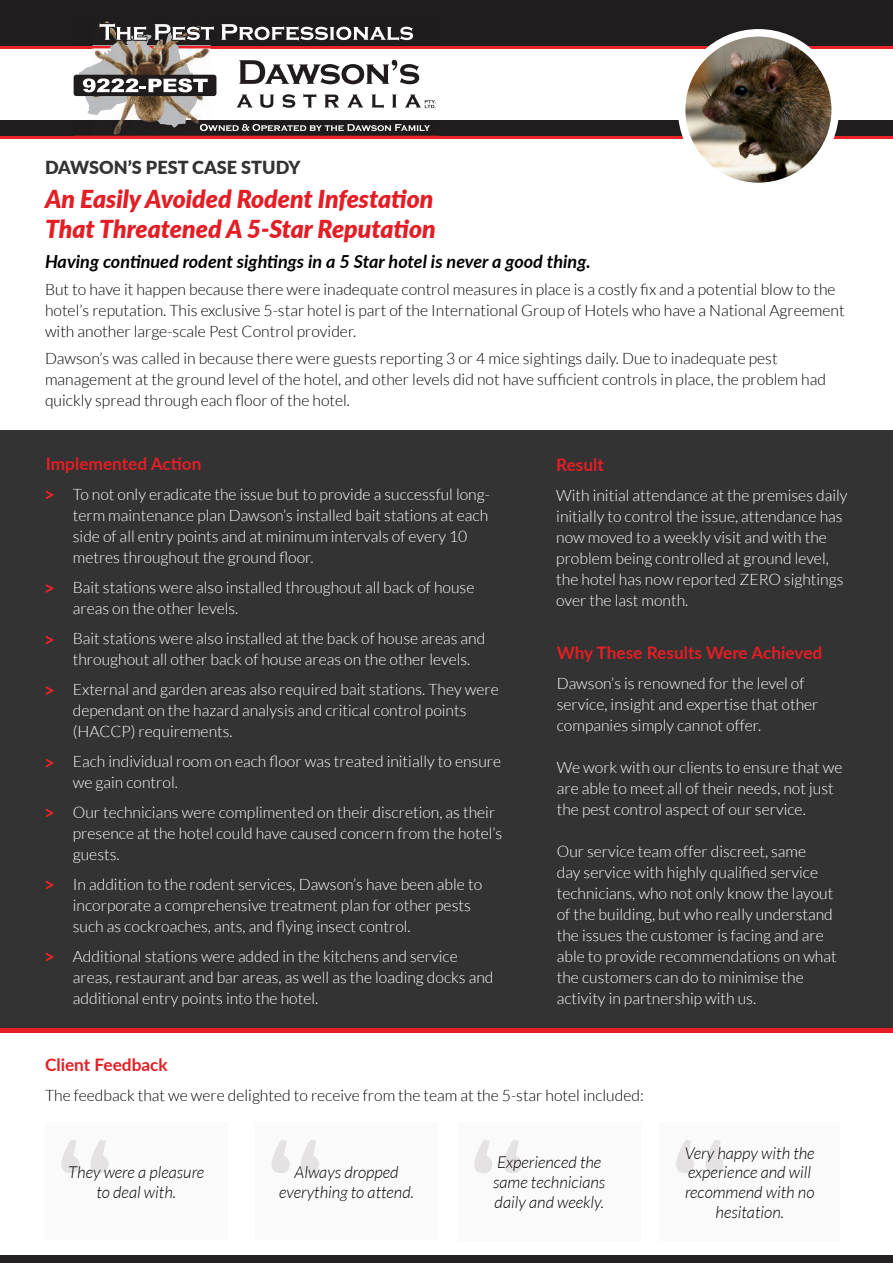
<style>
.page{position:relative;width:893px;height:1263px;background:#fff}
.page>*{position:absolute;margin:0;border:0;box-sizing:border-box;transform-origin:0 0}
.t1{font:500 120px "Clan OT";color:#e5e2e3}
.t2{font:italic 900 24.75px "Lato";color:#e31e25}
.t3{font:italic 700 18px "Lato";color:#000}
.t4{font:900 18px "Lato";color:#323332}
.t5{font:700 17.25px "Lato";color:#e31e25}
.t6{font:italic 300 16.5px/19.8px "Lato";color:#000;text-align:center}
.t7{font:300 15.75px/21px "Lato";color:#fff}
.t8{font:300 15.75px/21px "Lato";color:#000}
</style>
<div class="page">
<div style="left:0;top:430px;width:893px;height:600px;background:#323332"></div>
<div style="left:0;top:133px;width:893px;height:6px;background:#ea2328"></div>
<div style="left:0;top:0;width:893px;height:48px;background:#ea2328"></div>
<div style="left:0;top:0;width:893px;height:46px;background:#201d1e"></div>
<div style="left:0;top:120px;width:893px;height:16px;background:#201d1e"></div>
<svg style="left:74px;top:21px;width:365px;height:115px"></svg>
<div style="left:255px;top:1122px;width:183px;height:118px;background:#fafafa"></div>
<div style="left:458px;top:1123px;width:183px;height:117px;background:#fafafa"></div>
<div style="left:660px;top:1123px;width:180px;height:117px;background:#fafafa"></div>
<div style="left:45px;top:1122px;width:183px;height:118px;background:#fafafa"></div>
<img style="left:682px;top:33px;width:153px;height:153px;border-radius:77px">
<div style="left:678px;top:29px;width:161px;height:161px;border:8px solid #fff;border-radius:50%"></div>
<svg style="left:46px;top:490px;width:8px;height:9px"></svg>
<svg style="left:46px;top:584px;width:8px;height:9px"></svg>
<svg style="left:46px;top:635px;width:8px;height:9px"></svg>
<svg style="left:46px;top:686px;width:8px;height:9px"></svg>
<svg style="left:46px;top:758px;width:8px;height:9px"></svg>
<svg style="left:46px;top:808px;width:8px;height:9px"></svg>
<svg style="left:46px;top:880px;width:8px;height:9px"></svg>
<svg style="left:46px;top:952px;width:8px;height:9px"></svg>
<hr style="left:0;top:1028px;width:893px;height:4px;background:#e31e25">
<div style="left:0;top:1256px;width:893px;height:7px;background:#242122"></div>
<p class="t4" style="left:45px;top:154px;width:257px">DAWSON’S PEST CASE STUDY</p>
<p class="t2" style="left:45px;top:181px;width:390px">An Easily Avoided Rodent Infestation</p>
<p class="t2" style="left:45px;top:211px;width:392px">That Threatened A 5-Star Reputation</p>
<p class="t3" style="left:45px;top:248px;width:547px">Having continued rodent sightings in a 5 Star hotel is never a good thing.</p>
<p class="t8" style="left:45px;top:279px;width:801px">But to have it happen because there were inadequate control measures in place is a costly fix and a potential blow to the hotel’s reputation. This exclusive 5-star hotel is part of the International Group of Hotels who have a National Agreement with another large-scale Pest Control provider.</p>
<p class="t8" style="left:45px;top:348px;width:782px">Dawson’s was called in because there were guests reporting 3 or 4 mice sightings daily. Due to inadequate pest management at the ground level of the hotel, and other levels did not have sufficient controls in place, the problem had quickly spread through each floor of the hotel.</p>
<p class="t5" style="left:46px;top:451px;width:157px">Implemented Action</p>
<p class="t7" style="left:73px;top:484px;width:419px;text-indent:-27px">• To not only eradicate the issue but to provide a successful long&shy;term maintenance plan Dawson’s installed bait stations at each side of all entry points and at minimum intervals of every 10 metres throughout the ground floor.</p>
<p class="t7" style="left:73px;top:577px;width:403px;text-indent:-27px">• Bait stations were also installed throughout all back of house areas on the other levels.</p>
<p class="t7" style="left:73px;top:628px;width:414px;text-indent:-27px">• Bait stations were also installed at the back of house areas and throughout all other back of house areas on the other levels.</p>
<p class="t7" style="left:73px;top:679px;width:427px;text-indent:-27px">• External and garden areas also required bait stations. They were dependant on the hazard analysis and critical control points (HACCP) requirements.</p>
<p class="t7" style="left:73px;top:751px;width:430px;text-indent:-27px">• Each individual room on each floor was treated initially to ensure we gain control.</p>
<p class="t7" style="left:73px;top:802px;width:431px;text-indent:-27px">• Our technicians were complimented on their discretion, as their presence at the hotel could have caused concern from the hotel’s guests.</p>
<p class="t7" style="left:73px;top:874px;width:411px;text-indent:-27px">• In addition to the rodent services, Dawson’s have been able to incorporate a comprehensive treatment plan for other pests such as cockroaches, ants, and flying insect control.</p>
<p class="t7" style="left:73px;top:946px;width:422px;text-indent:-27px">• Additional stations were added in the kitchens and service areas, restaurant and bar areas, as well as the loading docks and additional entry points into the hotel.</p>
<p class="t5" style="left:556px;top:452px;width:49px">Result</p>
<p class="t7" style="left:556px;top:485px;width:293px">With initial attendance at the premises daily initially to control the issue, attendance has now moved to a weekly visit and with the problem being controlled at ground level, the hotel has now reported ZERO sightings over the last month.</p>
<p class="t5" style="left:557px;top:640px;width:267px">Why These Results Were Achieved</p>
<p class="t7" style="left:557px;top:673px;width:263px">Dawson’s is renowned for the level of service, insight and expertise that other companies simply cannot offer.</p>
<p class="t7" style="left:557px;top:757px;width:287px">We work with our clients to ensure that we are able to meet all of their needs, not just the pest control aspect of our service.</p>
<p class="t7" style="left:557px;top:841px;width:281px">Our service team offer discreet, same<br>day service with highly qualified service technicians, who not only know the layout of the building, but who really understand the issues the customer is facing and are able to provide recommendations on what the customers can do to minimise the activity in partnership with us.</p>
<p class="t5" style="left:45px;top:1052px;width:124px">Client Feedback</p>
<p class="t8" style="left:45px;top:1085px;width:600px">The feedback that we were delighted to receive from the team at the 5-star hotel included:</p>
<p class="t1" style="left:266px;top:1124px;width:60px">‘‘</p>
<p class="t1" style="left:469px;top:1124px;width:60px">‘‘</p>
<p class="t1" style="left:670px;top:1124px;width:60px">‘‘</p>
<p class="t1" style="left:56px;top:1124px;width:60px">‘‘</p>
<p class="t6" style="left:279px;top:1163px;width:136px">Always dropped everything to attend.</p>
<p class="t6" style="left:493px;top:1153px;width:114px;text-align:left">Experienced the same technicians daily and weekly.</p>
<p class="t6" style="left:685px;top:1143px;width:131px">Very happy with the experience and will recommend with no hesitation.</p>
<p class="t6" style="left:68px;top:1163px;width:137px">They were a pleasure to deal with.</p>
</div>
